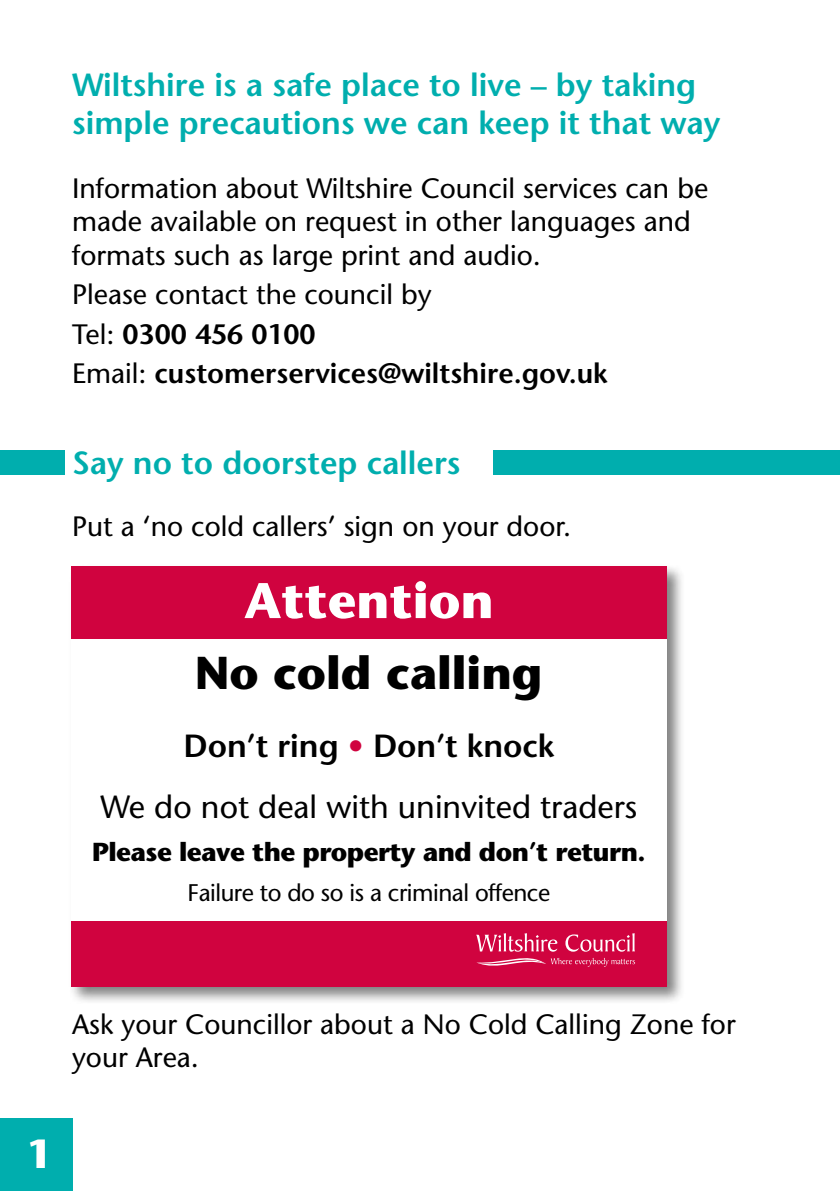
<style>
.page{position:relative;width:840px;height:1191px;background:#fff}
.page>*{position:absolute;margin:0;border:0;box-sizing:border-box;transform-origin:0 0}
.t1{font:700 50px "Stone Sans Std";color:#fff}
.t2{font:700 46px "Stone Sans Std";color:#000}
.t3{font:700 40px "Stone Sans Std";color:#fff}
.t4{font:600 32px/38.4px "Stone Sans Std";color:#00aeae}
.t5{font:500 32px/61px "Stone Sans Std";color:#000;text-align:center}
.t6{font:500 28px/33.6px "Stone Sans Std";color:#000}
.t7{font:600 28px/39.2px "Stone Sans Std";color:#000}
.t8{font:700 26px "Stone Sans Std";letter-spacing:-.02em;color:#000}
.t9{font:500 24px "Stone Sans Std";letter-spacing:-.02em;color:#000}
.s1{font-weight:500}
.s2{font-weight:600}
.s3{color:#d0033f}
</style>
<div class="page">
<div style="left:0;top:451px;width:65px;height:24px;background:#00aeae"></div>
<div style="left:493px;top:451px;width:346px;height:24px;background:#00aeae"></div>
<div style="left:0;top:1119px;width:72px;height:72px;background:#00aeae"></div>
<div style="left:68px;top:563px;width:617px;height:442px;background:#000;opacity:.5"></div>
<div style="left:71px;top:566px;width:595px;height:420px;background:#fff"></div>
<div style="left:71px;top:921px;width:595px;height:65px;background:#d0033f"></div>
<svg style="left:476px;top:933px;width:158px;height:34px"></svg>
<div style="left:71px;top:566px;width:595px;height:72px;background:#d0033f"></div>
<p class="t4" style="left:72px;top:65px;width:649px">Wiltshire is a safe place to live – by taking simple precautions we can keep it that way</p>
<p class="t6" style="left:72px;top:171px;width:637px">Information about Wiltshire Council services can be made available on request in other languages and formats such as large print and audio.</p>
<p class="t7" style="left:72px;top:275px;width:536px"><span class="s1">Please contact the council by<br>Tel:</span> 0300 456 0100<br><span class="s1">Email:</span> customerservices@wiltshire.gov.uk</p>
<p class="t4" style="left:72px;top:444px;width:390px">Say no to doorstep callers</p>
<p class="t6" style="left:72px;top:510px;width:500px">Put a ‘no cold callers’ sign on your door.</p>
<h1 class="t1" style="left:244px;top:571px;width:251px">Attention</h1>
<h2 class="t2" style="left:195px;top:645px;width:349px">No cold calling</h2>
<p class="t5" style="left:100px;top:715px;width:538px"><span class="s2">Don’t ring</span> <span class="s3">•</span> <span class="s2">Don’t knock<br></span>We do not deal with uninvited traders</p>
<p class="t8" style="left:92px;top:836px;width:554px">Please leave the property and don’t return.</p>
<p class="t9" style="left:187px;top:878px;width:364px">Failure to do so is a criminal offence</p>
<h3 class="t3" style="left:27px;top:1129px;width:27px">1</h3>
<p class="t6" style="left:72px;top:1007px;width:664px">Ask your Councillor about a No Cold Calling Zone for your Area.</p>
</div>
